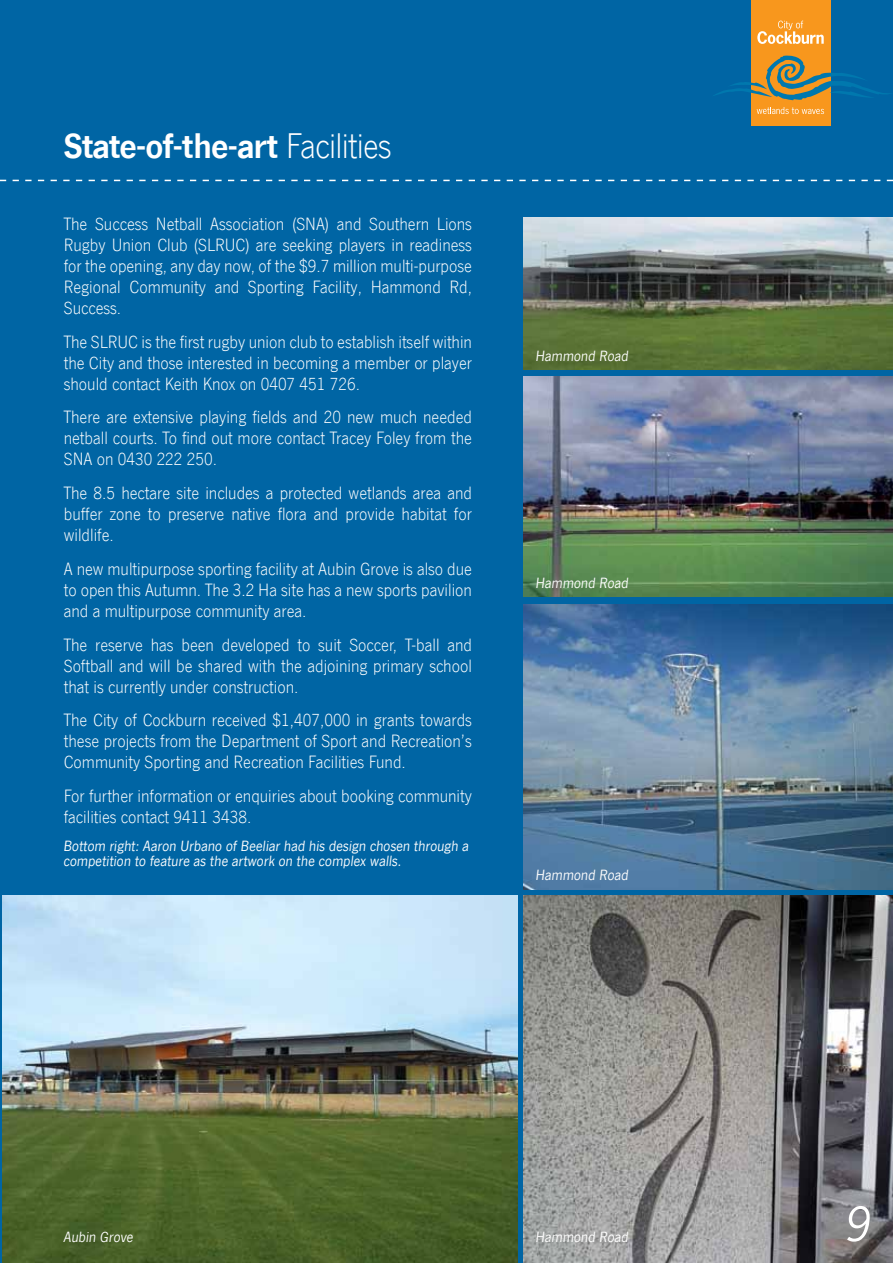
<style>
.page{position:relative;width:893px;height:1263px;background:#0065a4}
.page>*{position:absolute;margin:0;border:0;box-sizing:border-box;transform-origin:0 0}
.t1{font:italic 51px "News Gothic Com";color:#fff}
.t2{font:700 36px "News Gothic Com";letter-spacing:-.02em;color:#fff}
.t3{font:300 18px/21px "News Gothic Com";color:#fff;text-align:justify}
.t4{font:italic 15px/15px "News Gothic Com";color:#fff}
.s1{font-weight:300}
</style>
<div class="page">
<img style="left:523px;top:895px;width:370px;height:368px">
<svg style="left:0;top:180px;width:893px;height:1px"></svg>
<div style="left:751px;top:0;width:79px;height:125px;background:#f8971d"></div>
<svg style="left:713px;top:55px;width:178px;height:46px"></svg>
<svg style="left:757px;top:21px;width:67px;height:23px"></svg>
<svg style="left:757px;top:107px;width:67px;height:7px"></svg>
<img style="left:2px;top:895px;width:516px;height:368px">
<img style="left:523px;top:377px;width:370px;height:219px">
<img style="left:523px;top:604px;width:370px;height:285px">
<img style="left:523px;top:217px;width:370px;height:152px">
<h2 class="t2" style="left:64px;top:126px;width:329px">State-of-the-art <span class="s1">Facilities</span></h2>
<p class="t3" style="left:64px;top:213px;width:410px">The Success Netball Association (SNA) and Southern Lions Rugby Union Club (SLRUC) are seeking players in readiness for the opening, any day now, of the $9.7 million multi-purpose Regional Community and Sporting Facility, Hammond Rd, Success.</p>
<p class="t3" style="left:64px;top:331px;width:410px">The SLRUC is the first rugby union club to establish itself within the City and those interested in becoming a member or player should contact Keith Knox on 0407 451 726.</p>
<p class="t3" style="left:64px;top:407px;width:410px">There are extensive playing fields and 20 new much needed netball courts. To find out more contact Tracey Foley from the SNA on 0430 222 250.</p>
<p class="t3" style="left:64px;top:483px;width:410px">The 8.5 hectare site includes a protected wetlands area and buffer zone to preserve native flora and provide habitat for wildlife.</p>
<p class="t3" style="left:64px;top:558px;width:410px">A new multipurpose sporting facility at Aubin Grove is also due to open this Autumn. The 3.2 Ha site has a new sports pavilion and a multipurpose community area.</p>
<p class="t3" style="left:64px;top:634px;width:410px">The reserve has been developed to suit Soccer, T-ball and Softball and will be shared with the adjoining primary school that is currently under construction.</p>
<p class="t3" style="left:64px;top:710px;width:410px">The City of Cockburn received $1,407,000 in grants towards these projects from the Department of Sport and Recreation’s Community Sporting and Recreation Facilities Fund.</p>
<p class="t3" style="left:64px;top:786px;width:410px">For further information or enquiries about booking community facilities contact 9411 3438.</p>
<p class="t4" style="left:64px;top:838px;width:407px">Bottom right: Aaron Urbano of Beeliar had his design chosen through a competition to feature as the artwork on the complex walls.</p>
<p class="t4" style="left:536px;top:349px;width:95px">Hammond Road</p>
<p class="t4" style="left:536px;top:576px;width:95px">Hammond Road</p>
<p class="t4" style="left:536px;top:867px;width:95px">Hammond Road</p>
<p class="t4" style="left:64px;top:1229px;width:71px">Aubin Grove</p>
<p class="t4" style="left:536px;top:1229px;width:95px">Hammond Road</p>
<h1 class="t1" style="left:846px;top:1197px;width:27px">9</h1>
</div>
